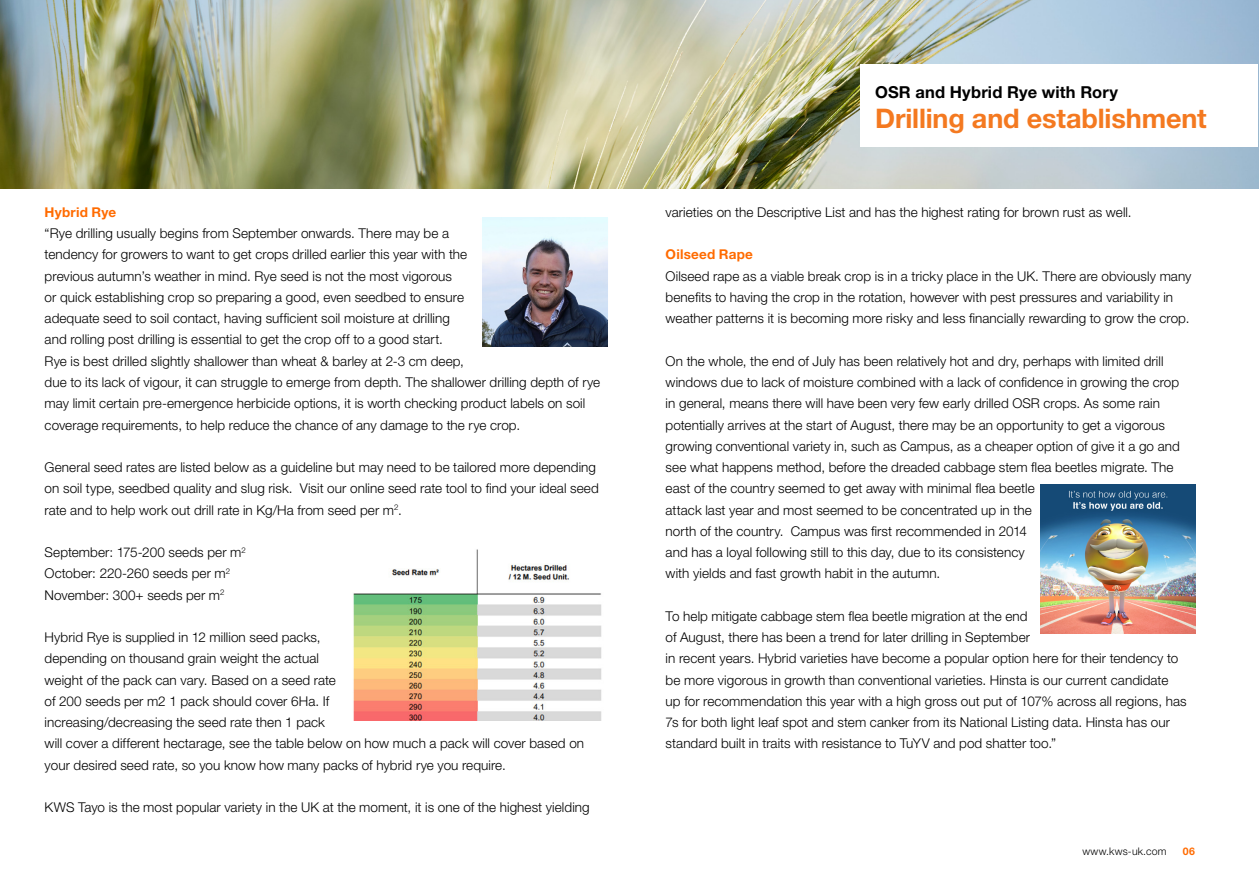
<style>
.page{position:relative;width:1259px;height:893px;background:#fff}
.page>*{position:absolute;margin:0;border:0;box-sizing:border-box;transform-origin:0 0}
.t1{font:700 27px "Helvetica Neue LT Std";letter-spacing:-.005em;color:#f47920}
.t2{font:700 16.5px "Helvetica Neue LT Std";letter-spacing:.01em;color:#000}
.t3{font:300 13.5px/21.3px "Helvetica Neue LT Std";letter-spacing:.005em;color:#000}
.t4{font:700 13.5px "Helvetica Neue LT Std";letter-spacing:.015em;color:#ff6b00}
.t5{font:300 10.5px "Helvetica Neue LT Std";letter-spacing:.02em;color:#000}
.t6{font:700 10.5px "Helvetica Neue LT Std";color:#ff6b00}
</style>
<div class="page">
<img style="left:0;top:0;width:1259px;height:188px">
<div style="left:860px;top:64px;width:398px;height:82px;background:#fff"></div>
<img style="left:482px;top:218px;width:125px;height:128px">
<img style="left:353px;top:549px;width:249px;height:171px">
<img style="left:1040px;top:485px;width:155px;height:149px">
<p class="t4" style="left:45px;top:204px;width:73px">Hybrid Rye</p>
<p class="t3" style="left:45px;top:222px;width:557px">“Rye drilling usually begins from September onwards. There may be a<br>tendency for growers to want to get crops drilled earlier this year with the<br>previous autumn’s weather in mind. Rye seed is not the most vigorous<br>or quick establishing crop so preparing a good, even seedbed to ensure<br>adequate seed to soil contact, having sufficient soil moisture at drilling<br>and rolling post drilling is essential to get the crop off to a good start.<br>Rye is best drilled slightly shallower than wheat &amp; barley at 2-3 cm deep,<br>due to its lack of vigour, it can struggle to emerge from depth. The shallower drilling depth of rye may limit certain pre-emergence herbicide options, it is worth checking product labels on soil coverage requirements, to help reduce the chance of any damage to the rye crop.</p>
<p class="t3" style="left:45px;top:456px;width:555px">General seed rates are listed below as a guideline but may need to be tailored more depending on soil type, seedbed quality and slug risk. Visit our online seed rate tool to find your ideal seed rate and to help work out drill rate in Kg/Ha from seed per m<sup>2</sup>.</p>
<p class="t3" style="left:45px;top:541px;width:203px">September: 175-200 seeds per m<sup>2<br></sup>October: 220-260 seeds per m<sup>2<br></sup>November: 300+ seeds per m<sup>2</sup></p>
<p class="t3" style="left:45px;top:626px;width:541px">Hybrid Rye is supplied in 12 million seed packs,<br>depending on thousand grain weight the actual<br>weight of the pack can vary. Based on a seed rate<br>of 200 seeds per m2 1 pack should cover 6Ha. If<br>increasing/decreasing the seed rate then 1 pack<br>will cover a different hectarage, see the table below on how much a pack will cover based on your desired seed rate, so you know how many packs of hybrid rye you require.</p>
<p class="t3" style="left:45px;top:796px;width:546px">KWS Tayo is the most popular variety in the UK at the moment, it is one of the highest yielding</p>
<p class="t2" style="left:875px;top:82px;width:244px">OSR and Hybrid Rye with Rory</p>
<h1 class="t1" style="left:875px;top:102px;width:333px">Drilling and establishment</h1>
<p class="t3" style="left:665px;top:201px;width:467px">varieties on the Descriptive List and has the highest rating for brown rust as well.</p>
<p class="t4" style="left:665px;top:246px;width:89px">Oilseed Rape</p>
<p class="t3" style="left:665px;top:265px;width:527px">Oilseed rape as a viable break crop is in a tricky place in the UK. There are obviously many benefits to having the crop in the rotation, however with pest pressures and variability in weather patterns it is becoming more risky and less financially rewarding to grow the crop.</p>
<p class="t3" style="left:665px;top:350px;width:516px">On the whole, the end of July has been relatively hot and dry, perhaps with limited drill windows due to lack of moisture combined with a lack of confidence in growing the crop in general, means there will have been very few early drilled OSR crops. As some rain potentially arrives at the start of August, there may be an opportunity to get a vigorous growing conventional variety in, such as Campus, as a cheaper option of give it a go and see what happens method, before the dreaded cabbage stem flea beetles migrate. The east of the country seemed to get away with minimal flea beetle<br>attack last year and most seemed to be concentrated up in the<br>north of the country. Campus was first recommended in 2014<br>and has a loyal following still to this day, due to its consistency<br>with yields and fast growth habit in the autumn.</p>
<p class="t3" style="left:665px;top:605px;width:522px">To help mitigate cabbage stem flea beetle migration at the end<br>of August, there has been a trend for later drilling in September<br>in recent years. Hybrid varieties have become a popular option here for their tendency to be more vigorous in growth than conventional varieties. Hinsta is our current candidate up for recommendation this year with a high gross out put of 107% across all regions, has 7s for both light leaf spot and stem canker from its National Listing data. Hinsta has our standard built in traits with resistance to TuYV and pod shatter too.”</p>
<p class="t5" style="left:1082px;top:844px;width:86px">www.kws-uk.com</p>
<p class="t6" style="left:1183px;top:844px;width:14px">06</p>
</div>
